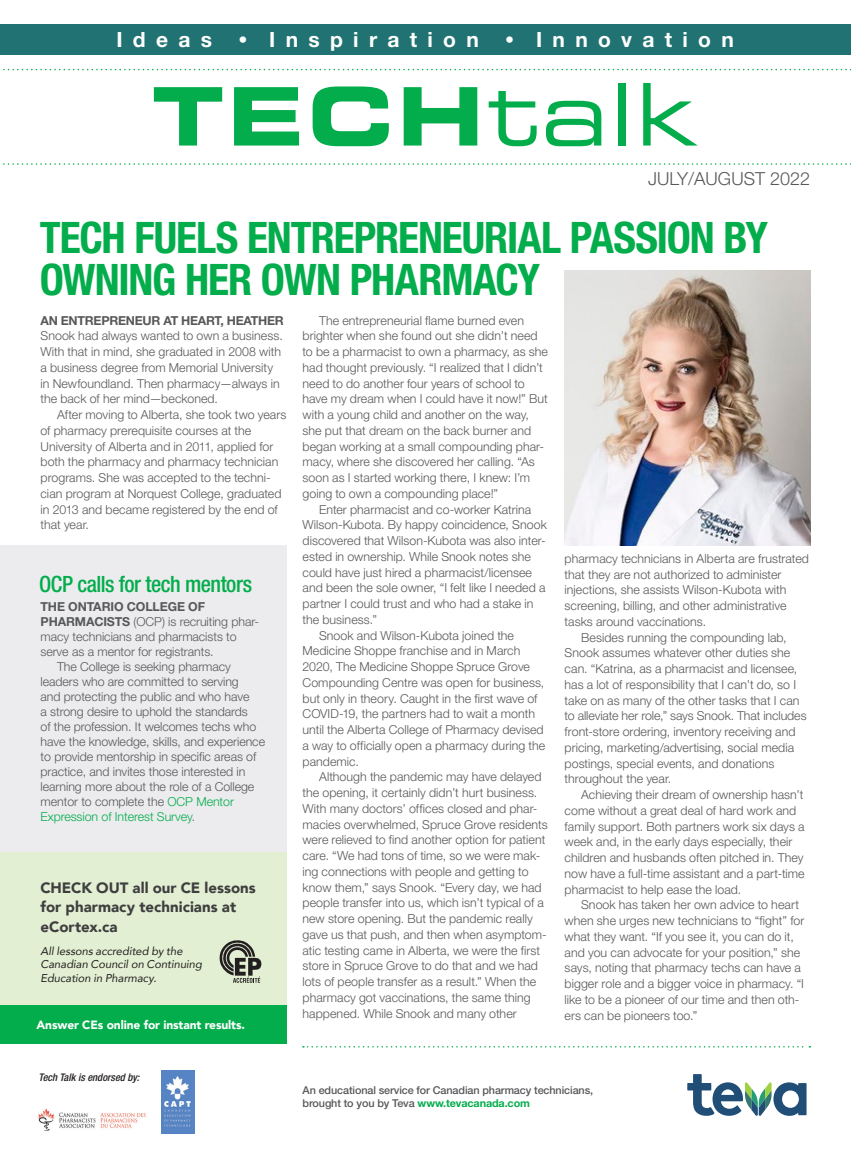
<style>
.page{position:relative;width:851px;height:1161px;background:#fff}
.page>*{position:absolute;margin:0;border:0;box-sizing:border-box;transform-origin:0 0}
.t1{font:80.7px "Eurostile LT Std Bold Ex 2";color:#03ad4c}
.TT___HEADS__LARGE_LI{font:700 condensed 43.5px/42px "Helvetica Neue LT Std";letter-spacing:-.025em;color:#03ad4c}
.heds{font:500 condensed 22.5px "Helvetica Neue LT Std";letter-spacing:-.025em;color:#03ad4c}
.t2{font:700 21px "Helvetica Neue LT Std";letter-spacing:.49em;color:#fff}
.t3{font:300 18px "Helvetica Neue LT Std";color:#57585a}
.t4{font:900 15px/19.5px "Avenir";letter-spacing:.005em;color:#3e3e3f}
.TT___MAIN_TEXT{font:300 12.3px/15.8px "Helvetica Neue LT Std";letter-spacing:.005em;color:#57585a}
.t5{font:900 12px "Avenir";letter-spacing:-.01em;color:#fff}
.t6{font:italic 11.25px/13.5px "Avenir";color:#231f20}
.TT___ENDORSEMENT_COP{font:500 10.8px/13.2px "Helvetica Neue LT Std";letter-spacing:-.01em;color:#57585a}
.TT___ENDORSEMENT_COP-2{font:italic 500 condensed 10.5px "Helvetica Neue LT Std";color:#231f20}
.s1{font-size:18px}
.s2{font-family:"Eurostile LT Std Ex 2";font-size:86.4px}
.s3{font-weight:700}
.s4{color:#03ad4c}
.s5{font-weight:700;color:#03ad4c}
</style>
<div class="page">
<svg style="left:303px;top:1046px;width:507px;height:2px"></svg>
<svg style="left:3px;top:163px;width:848px;height:2px"></svg>
<svg style="left:3px;top:69px;width:848px;height:1px"></svg>
<img style="left:37px;top:1108px;width:109px;height:23px">
<img style="left:161px;top:1071px;width:34px;height:62px">
<div style="left:0;top:545px;width:286px;height:319px;background:#ececee"></div>
<div style="left:0;top:25px;width:850px;height:30px;background:#207372"></div>
<div style="left:0;top:853px;width:286px;height:159px;background:#e2efd2"></div>
<div style="left:0;top:1006px;width:286px;height:38px;background:#03ad4c"></div>
<img style="left:564px;top:270px;width:246px;height:275px">
<svg style="left:687px;top:1074px;width:119px;height:42px"></svg>
<svg style="left:219px;top:940px;width:43px;height:43px"></svg>
<p class="t2" style="left:116px;top:27px;width:97px">Ideas</p>
<p class="t2" style="left:238px;top:27px;width:242px"><span class="s1">•</span> Inspiration</p>
<p class="t2" style="left:505px;top:27px;width:230px"><span class="s1">•</span> Innovation</p>
<p class="t1" style="left:152px;top:60px;width:547px">tech<span class="s2">talk</span></p>
<p class="t3" style="left:648px;top:168px;width:163px">JULY/AUGUST 2022</p>
<p class="TT___HEADS__LARGE_LI" style="left:40px;top:216px;width:730px">TECH FUELS ENTREPRENEURIAL PASSION BY<br>OWNING HER OWN PHARMACY</p>
<p class="TT___MAIN_TEXT" style="left:40px;top:312px;width:245px"><span class="s3">AN ENTREPRENEUR AT HEART, HEATHER </span>Snook had always wanted to own a business.<br>With that in mind, she graduated in 2008 with a business degree from Memorial University in Newfoundland. Then pharmacy—always in the back of her mind—beckoned.</p>
<p class="TT___MAIN_TEXT" style="left:40px;top:407px;width:247px;text-indent:16px">After moving to Alberta, she took two years of pharmacy prerequisite courses at the University of Alberta and in 2011, applied for both the pharmacy and pharmacy technician programs. She was accepted to the techni&shy;cian program at Norquest College, graduated in 2013 and became registered by the end of that year.</p>
<p class="heds" style="left:39px;top:570px;width:215px">OCP calls for tech mentors</p>
<p class="TT___MAIN_TEXT" style="left:41px;top:599px;width:220px;line-height:15px"><span class="s3">THE ONTARIO COLLEGE OF PHARMACISTS</span> (OCP) is recruiting phar&shy;macy technicians and pharmacists to serve as a mentor for registrants.</p>
<p class="TT___MAIN_TEXT" style="left:41px;top:659px;width:226px;line-height:15px;text-indent:16px">The College is seeking pharmacy leaders who are committed to serving<br>and protecting the public and who have<br>a strong desire to uphold the standards<br>of the profession. It welcomes techs who have the knowledge, skills, and experience to provide mentorship in specific areas of practice, and invites those interested in learning more about the role of a College mentor to complete the <span class="s4">OCP Mentor Expression of Interest Survey</span>.</p>
<p class="t4" style="left:40px;top:877px;width:217px">CHECK OUT all our CE lessons for pharmacy technicians at eCortex.ca</p>
<p class="t6" style="left:40px;top:944px;width:163px">All lessons accredited by the<br>Canadian Council on Continuing<br>Education in Pharmacy.</p>
<p class="t5" style="left:36px;top:1014px;width:210px">Answer CEs online for instant results.</p>
<p class="TT___MAIN_TEXT" style="left:302px;top:312px;width:247px;text-indent:16px">The entrepreneurial flame burned even brighter when she found out she didn’t need to be a pharmacist to own a pharmacy, as she had thought previously. “I realized that I didn’t need to do another four years of school to have my dream when I could have it now!” But with a young child and another on the way, she put that dream on the back burner and began working at a small compounding phar&shy;macy, where she discovered her calling. “As soon as I started working there, I knew: I’m going to own a compounding place!”</p>
<p class="TT___MAIN_TEXT" style="left:302px;top:501px;width:246px;text-indent:16px">Enter pharmacist and co-worker Katrina Wilson-Kubota. By happy coincidence, Snook discovered that Wilson-Kubota was also inter&shy;ested in ownership. While Snook notes she could have just hired a pharmacist/licensee and been the sole owner, “I felt like I needed a partner I could trust and who had a stake in the business.”</p>
<p class="TT___MAIN_TEXT" style="left:302px;top:627px;width:244px;text-indent:16px">Snook and Wilson-Kubota joined the Medicine Shoppe franchise and in March 2020, The Medicine Shoppe Spruce Grove Compounding Centre was open for business, but only in theory. Caught in the first wave of COVID-19, the partners had to wait a month until the Alberta College of Pharmacy devised a way to officially open a pharmacy during the pandemic.</p>
<p class="TT___MAIN_TEXT" style="left:302px;top:769px;width:247px;text-indent:16px">Although the pandemic may have delayed the opening, it certainly didn’t hurt business.<br>With many doctors’ offices closed and phar&shy;macies overwhelmed, Spruce Grove residents were relieved to find another option for patient care. “We had tons of time, so we were mak&shy;ing connections with people and getting to know them,” says Snook. “Every day, we had people transfer into us, which isn’t typical of a new store opening. But the pandemic really gave us that push, and then when asymptom&shy;atic testing came in Alberta, we were the first store in Spruce Grove to do that and we had lots of people transfer as a result.” When the pharmacy got vaccinations, the same thing happened. While Snook and many other</p>
<p class="TT___MAIN_TEXT" style="left:564px;top:550px;width:246px">pharmacy technicians in Alberta are frustrated that they are not authorized to administer injections, she assists Wilson-Kubota with screening, billing, and other administrative tasks around vaccinations.</p>
<p class="TT___MAIN_TEXT" style="left:564px;top:629px;width:243px;text-indent:16px">Besides running the compounding lab, Snook assumes whatever other duties she can. “Katrina, as a pharmacist and licensee, has a lot of responsibility that I can’t do, so I take on as many of the other tasks that I can to alleviate her role,” says Snook. That includes front-store ordering, inventory receiving and pricing, marketing/advertising, social media postings, special events, and donations throughout the year.</p>
<p class="TT___MAIN_TEXT" style="left:564px;top:787px;width:241px;text-indent:16px">Achieving their dream of ownership hasn’t come without a great deal of hard work and family support. Both partners work six days a week and, in the early days especially, their children and husbands often pitched in. They now have a full-time assistant and a part-time pharmacist to help ease the load.</p>
<p class="TT___MAIN_TEXT" style="left:564px;top:897px;width:241px;text-indent:16px">Snook has taken her own advice to heart when she urges new technicians to “fight” for what they want. “If you see it, you can do it, and you can advocate for your position,” she says, noting that pharmacy techs can have a bigger role and a bigger voice in pharmacy. “I like to be a pioneer of our time and then oth&shy;ers can be pioneers too.”</p>
<p class="TT___ENDORSEMENT_COP-2" style="left:39px;top:1071px;width:102px">Tech Talk is endorsed by:</p>
<p class="TT___ENDORSEMENT_COP" style="left:302px;top:1083px;width:292px">An educational service for Canadian pharmacy technicians, brought to you by Teva <span class="s5">www.tevacanada.com</span></p>
</div>
